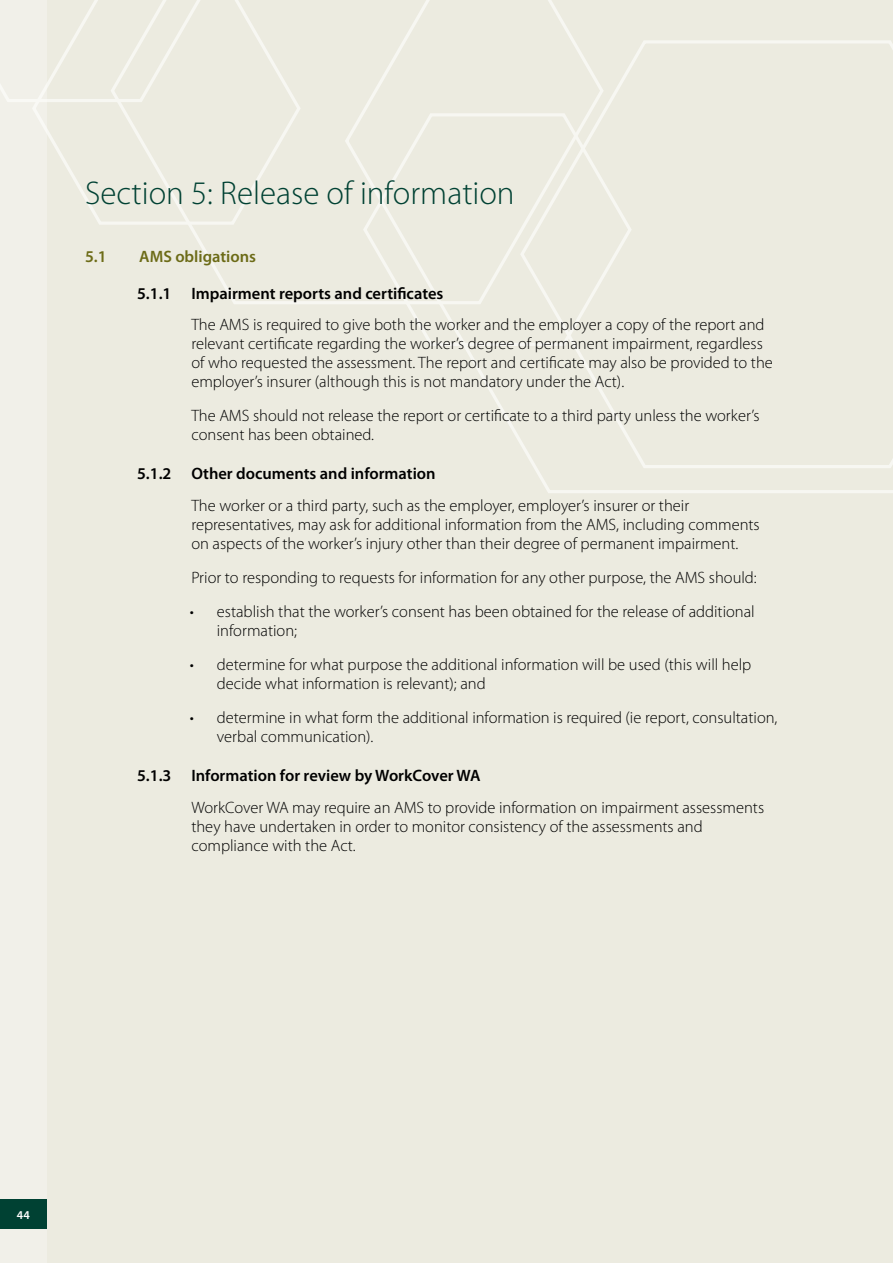
<style>
.page{position:relative;width:893px;height:1263px;background:#ecebe0}
.page>*{position:absolute;margin:0;border:0;box-sizing:border-box;transform-origin:0 0}
.t1{font:300 33px "Myriad Pro";color:#004133}
.t2{font:300 16.5px/18.9px "Myriad Pro";color:#000}
.t3{font:600 16.5px "Myriad Pro";color:#000}
.t4{font:600 16.5px "Myriad Pro";color:#6c6b17}
.t5{font:600 12px "Myriad Pro";color:#fff}
</style>
<div class="page">
<svg style="left:465px;top:348px;width:428px;height:145px"></svg>
<svg style="left:408px;top:306px;width:110px;height:42px"></svg>
<svg style="left:189px;top:0;width:384px;height:306px"></svg>
<svg style="left:518px;top:38px;width:375px;height:432px"></svg>
<svg style="left:47px;top:0;width:256px;height:226px"></svg>
<div style="left:0;top:0;width:47px;height:1263px;background:#f1f0e9"></div>
<div style="left:0;top:1199px;width:47px;height:30px;background:#004133"></div>
<h1 class="t1" style="left:85px;top:175px;width:431px">Section 5: Release of information</h1>
<p class="t4" style="left:85px;top:246px;width:23px">5.1</p>
<p class="t4" style="left:139px;top:246px;width:118px">AMS obligations</p>
<p class="t3" style="left:137px;top:283px;width:308px">5.1.1 Impairment reports and certificates</p>
<p class="t2" style="left:191px;top:316px;width:583px">The AMS is required to give both the worker and the employer a copy of the report and relevant certificate regarding the worker’s degree of permanent impairment, regardless of who requested the assessment. The report and certificate may also be provided to the employer’s insurer (although this is not mandatory under the Act).</p>
<p class="t2" style="left:191px;top:407px;width:570px">The AMS should not release the report or certificate to a third party unless the worker’s consent has been obtained.</p>
<p class="t3" style="left:137px;top:463px;width:300px">5.1.2 Other documents and information</p>
<p class="t2" style="left:191px;top:496px;width:570px">The worker or a third party, such as the employer, employer’s insurer or their representatives, may ask for additional information from the AMS, including comments on aspects of the worker’s injury other than their degree of permanent impairment.</p>
<p class="t2" style="left:191px;top:568px;width:567px">Prior to responding to requests for information for any other purpose, the AMS should:</p>
<p class="t2" style="left:217px;top:602px;width:539px;text-indent:-27px">• establish that the worker’s consent has been obtained for the release of additional information;</p>
<p class="t2" style="left:217px;top:655px;width:536px;text-indent:-27px">• determine for what purpose the additional information will be used (this will help decide what information is relevant); and</p>
<p class="t2" style="left:217px;top:708px;width:562px;text-indent:-27px">• determine in what form the additional information is required (ie report, consultation, verbal communication).</p>
<p class="t3" style="left:137px;top:765px;width:345px">5.1.3 Information for review by WorkCover WA</p>
<p class="t2" style="left:191px;top:798px;width:574px">WorkCover WA may require an AMS to provide information on impairment assessments they have undertaken in order to monitor consistency of the assessments and compliance with the Act.</p>
<p class="t5" style="left:17px;top:1207px;width:14px">44</p>
</div>
